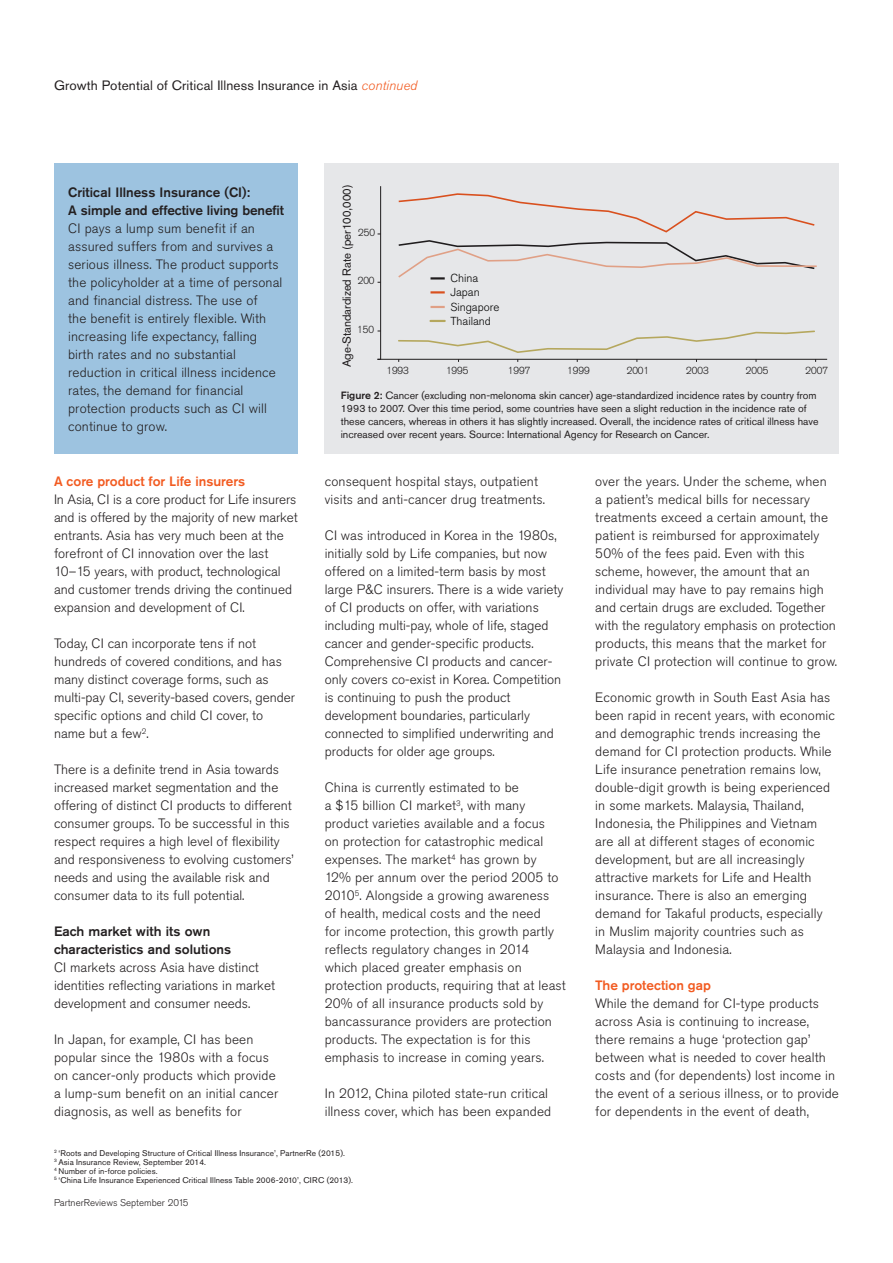
<style>
.page{position:relative;width:893px;height:1263px;background:#fff}
.page>*{position:absolute;margin:0;border:0;box-sizing:border-box;transform-origin:0 0}
.body_copy_no_indent{font:300 13.5px/18px "Akzidenz Grotesk Std";letter-spacing:.01em;color:#231f20}
.black_subhed{font:500 13.5px/18px "Akzidenz Grotesk Std";color:#231f20}
.red_subhead{font:13.5px "Akzidenz Grotesk Std";letter-spacing:.01em;color:#231f20}
.red_subhead-2{font:500 13.5px "Akzidenz Grotesk Std";color:#f25b21}
.t1{font:11.55px "Akzidenz Grotesk";color:#231f20}
.t2{font:300 11.55px/14.4px "Akzidenz Grotesk Std";color:#050504}
.t3{font:10.5px/12.8px "Akzidenz Grotesk Std";color:#231f20}
.t4{font:300 10.05px "Akzidenz Grotesk";color:#211e1e}
.t5{font:300 9.75px "Akzidenz Grotesk Std";color:#231f20}
.t6{font:8.25px "Akzidenz Grotesk Std";letter-spacing:.01em;color:#231f20}
.s1{font-weight:300;font-style:italic;color:#f25b21}
.s2{font-weight:500}
</style>
<div class="page">
<div style="left:325px;top:163px;width:514px;height:291px;background:#e6e7e9"></div>
<div style="left:54px;top:163px;width:244px;height:291px;background:#9dc3e0"></div>
<svg style="left:430px;top:320px;width:15px;height:2px"></svg>
<svg style="left:430px;top:306px;width:15px;height:2px"></svg>
<svg style="left:430px;top:291px;width:15px;height:2px"></svg>
<hr style="left:380px;top:186px;width:1px;height:173px;background:#231f20">
<hr style="left:377px;top:359px;width:450px;height:1px;background:#231f20">
<svg style="left:397px;top:330px;width:419px;height:32px"></svg>
<svg style="left:398px;top:193px;width:417px;height:40px"></svg>
<svg style="left:398px;top:240px;width:419px;height:39px"></svg>
<p class="red_subhead" style="left:54px;top:77px;width:365px">Growth Potential of Critical Illness Insurance in Asia <span class="s1">continued</span></p>
<p class="black_subhed" style="left:68px;top:183px;width:217px">Critical Illness Insurance (CI):<br>A simple and effective living benefit</p>
<p class="body_copy_no_indent" style="left:68px;top:219px;width:216px">CI pays a lump sum benefit if an assured suffers from and survives a serious illness. The product supports the policyholder at a time of personal and financial distress. The use of<br>the benefit is entirely flexible. With increasing life expectancy, falling birth rates and no substantial reduction in critical illness incidence rates, the demand for financial protection products such as CI will continue to grow.</p>
<p class="red_subhead-2" style="left:54px;top:473px;width:193px">A core product for Life insurers</p>
<p class="body_copy_no_indent" style="left:54px;top:491px;width:245px">In Asia, CI is a core product for Life insurers and is offered by the majority of new market entrants. Asia has very much been at the forefront of CI innovation over the last 10–15 years, with product, technological and customer trends driving the continued expansion and development of CI.</p>
<p class="body_copy_no_indent" style="left:54px;top:635px;width:243px">Today, CI can incorporate tens if not hundreds of covered conditions, and has many distinct coverage forms, such as multi-pay CI, severity-based covers, gender specific options and child CI cover, to name but a few<sup>2</sup>.</p>
<p class="body_copy_no_indent" style="left:54px;top:761px;width:241px">There is a definite trend in Asia towards increased market segmentation and the offering of distinct CI products to different consumer groups. To be successful in this respect requires a high level of flexibility and responsiveness to evolving customers’ needs and using the available risk and consumer data to its full potential.</p>
<p class="black_subhed" style="left:54px;top:922px;width:179px">Each market with its own characteristics and solutions</p>
<p class="body_copy_no_indent" style="left:54px;top:959px;width:222px">CI markets across Asia have distinct identities reflecting variations in market development and consumer needs.</p>
<p class="body_copy_no_indent" style="left:54px;top:1031px;width:226px">In Japan, for example, CI has been popular since the 1980s with a focus on cancer-only products which provide a lump-sum benefit on an initial cancer diagnosis, as well as benefits for</p>
<p class="t1" style="left:340px;top:367px;width:184px;rotate:-90deg">Age-Standardized Rate (per100,000)</p>
<p class="t4" style="left:358px;top:226px;width:18px">250</p>
<p class="t4" style="left:358px;top:275px;width:18px">200</p>
<p class="t4" style="left:357px;top:324px;width:18px">150</p>
<p class="t2" style="left:450px;top:271px;width:51px">China<br>Japan<br>Singapore<br>Thailand</p>
<p class="t4" style="left:386px;top:365px;width:24px">1993</p>
<p class="t4" style="left:446px;top:365px;width:24px">1995</p>
<p class="t4" style="left:508px;top:365px;width:24px">1997</p>
<p class="t4" style="left:567px;top:365px;width:24px">1999</p>
<p class="t4" style="left:627px;top:365px;width:24px">2001</p>
<p class="t4" style="left:686px;top:365px;width:24px">2003</p>
<p class="t4" style="left:746px;top:365px;width:24px">2005</p>
<p class="t4" style="left:806px;top:365px;width:24px">2007</p>
<p class="t3" style="left:341px;top:389px;width:479px"><span class="s2">Figure 2:</span> Cancer (excluding non-melonoma skin cancer) age-standardized incidence rates by country from 1993 to 2007. Over this time period, some countries have seen a slight reduction in the incidence rate of these cancers, whereas in others it has slightly increased. Overall, the incidence rates of critical illness have increased over recent years. Source: International Agency for Research on Cancer.</p>
<p class="body_copy_no_indent" style="left:325px;top:473px;width:222px">consequent hospital stays, outpatient visits and anti-cancer drug treatments.</p>
<p class="body_copy_no_indent" style="left:325px;top:527px;width:240px">CI was introduced in Korea in the 1980s, initially sold by Life companies, but now offered on a limited-term basis by most large P&amp;C insurers. There is a wide variety of CI products on offer, with variations including multi-pay, whole of life, staged cancer and gender-specific products.<br>Comprehensive CI products and cancer&shy;only covers co-exist in Korea. Competition is continuing to push the product development boundaries, particularly connected to simplified underwriting and products for older age groups.</p>
<p class="body_copy_no_indent" style="left:325px;top:779px;width:243px">China is currently estimated to be<br>a $15 billion CI market<sup>3</sup>, with many product varieties available and a focus<br>on protection for catastrophic medical expenses. The market<sup>4</sup> has grown by 12% per annum over the period 2005 to 2010<sup>5</sup>. Alongside a growing awareness<br>of health, medical costs and the need<br>for income protection, this growth partly reflects regulatory changes in 2014<br>which placed greater emphasis on protection products, requiring that at least 20% of all insurance products sold by bancassurance providers are protection products. The expectation is for this emphasis to increase in coming years.</p>
<p class="body_copy_no_indent" style="left:325px;top:1085px;width:228px">In 2012, China piloted state-run critical illness cover, which has been expanded</p>
<p class="body_copy_no_indent" style="left:595px;top:473px;width:243px">over the years. Under the scheme, when<br>a patient’s medical bills for necessary treatments exceed a certain amount, the patient is reimbursed for approximately 50% of the fees paid. Even with this scheme, however, the amount that an individual may have to pay remains high and certain drugs are excluded. Together with the regulatory emphasis on protection products, this means that the market for private CI protection will continue to grow.</p>
<p class="body_copy_no_indent" style="left:595px;top:689px;width:241px">Economic growth in South East Asia has been rapid in recent years, with economic and demographic trends increasing the demand for CI protection products. While Life insurance penetration remains low, double-digit growth is being experienced in some markets. Malaysia, Thailand, Indonesia, the Philippines and Vietnam are all at different stages of economic development, but are all increasingly attractive markets for Life and Health insurance. There is also an emerging demand for Takaful products, especially in Muslim majority countries such as Malaysia and Indonesia.</p>
<p class="red_subhead-2" style="left:595px;top:977px;width:117px">The protection gap</p>
<p class="body_copy_no_indent" style="left:595px;top:995px;width:245px">While the demand for CI-type products across Asia is continuing to increase, there remains a huge ‘protection gap’ between what is needed to cover health costs and (for dependents) lost income in the event of a serious illness, or to provide for dependents in the event of death,</p>
<p class="t6" style="left:54px;top:1148px;width:292px"><sup>2</sup> ‘Roots and Developing Structure of Critical Illness Insurance’, PartnerRe (2015).</p>
<p class="t6" style="left:54px;top:1157px;width:154px"><sup>3</sup> Asia Insurance Review, September 2014.</p>
<p class="t6" style="left:54px;top:1166px;width:105px"><sup>4</sup> Number of in-force policies.</p>
<p class="t6" style="left:54px;top:1175px;width:301px"><sup>5</sup> ‘China Life Insurance Experienced Critical Illness Table 2006-2010’, CIRC (2013).</p>
<p class="t5" style="left:54px;top:1197px;width:136px">PartnerReviews September 2015</p>
</div>
